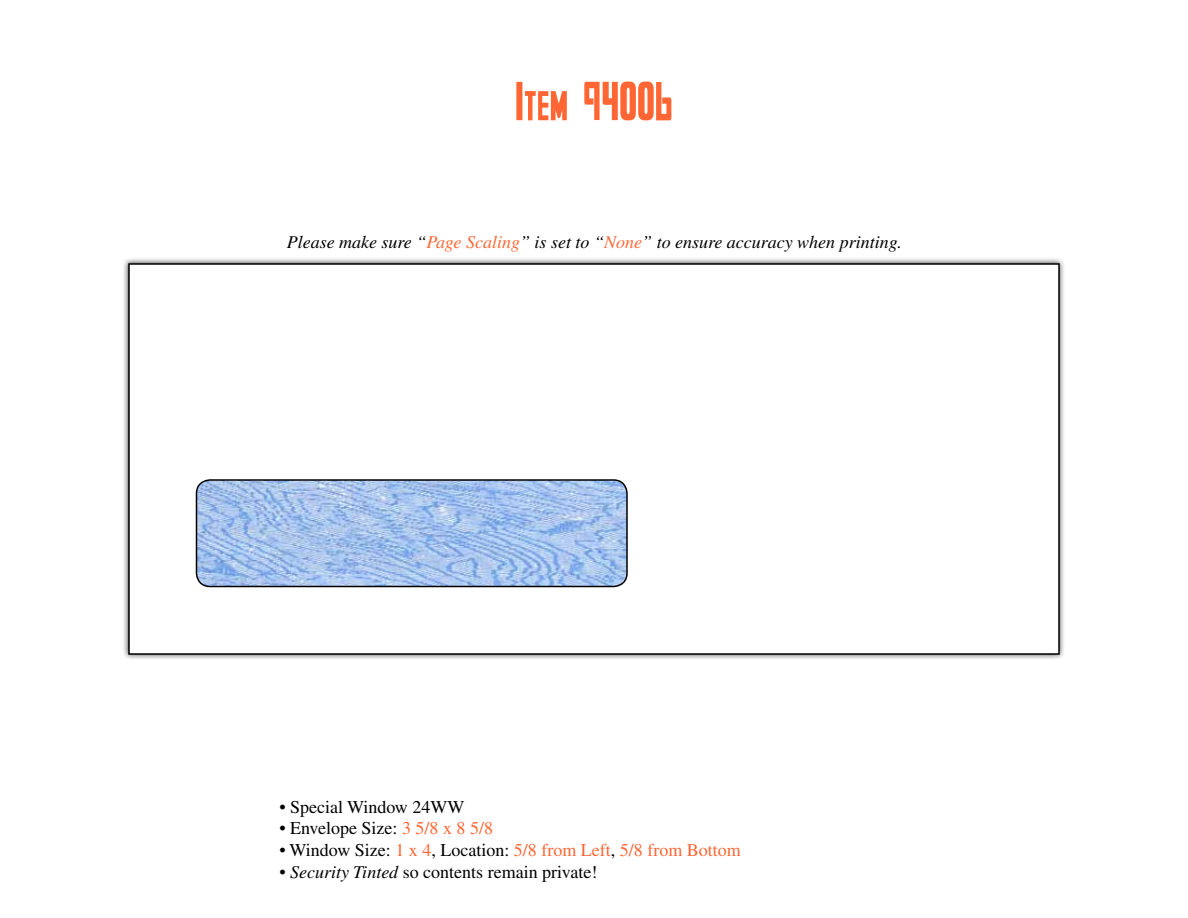
<style>
.page{position:relative;width:1188px;height:918px;background:#fff}
.page>*{position:absolute;margin:0;border:0;box-sizing:border-box;transform-origin:0 0}
.t1{font:54px "smallville solid";color:#f63}
.t2{font:18px "Times";color:#000}
.t3{font:italic 18px "Times";color:#000}
.t4{font:18px "Times";color:#f63}
.s1{color:#f63}
.s2{color:#000}
.s3{font-style:italic}
</style>
<div class="page">
<div style="left:122px;top:257px;width:944px;height:404px;background:#000;opacity:.75"></div>
<div style="left:129px;top:264px;width:930px;height:390px;background:#fff"></div>
<div style="left:128px;top:263px;width:932px;height:392px;border:2px solid #000"></div>
<img style="left:196px;top:481px;width:430px;height:105px">
<div style="left:196px;top:479px;width:432px;height:108px;border:2px solid #000;border-radius:14px"></div>
<h1 class="t1" style="left:515px;top:70px;width:159px">Item 94006</h1>
<p class="t3" style="left:287px;top:232px;width:617px">Please make sure “<span class="s1">Page Scaling</span>” is set to “<span class="s1">None</span>” to ensure accuracy when printing.</p>
<p class="t2" style="left:279px;top:797px;width:187px">• Special Window 24WW</p>
<p class="t2" style="left:279px;top:818px;width:215px">• Envelope Size: <span class="s1">3 5/8 x 8 5/8</span></p>
<p class="t4" style="left:279px;top:840px;width:463px"><span class="s2">• Window Size:</span> 1 x 4<span class="s2">, Location:</span> 5/8 from Left<span class="s2">,</span> 5/8 from Bottom</p>
<p class="t2" style="left:279px;top:861px;width:320px">• <span class="s3">Security Tinted</span> so contents remain private!</p>
</div>
